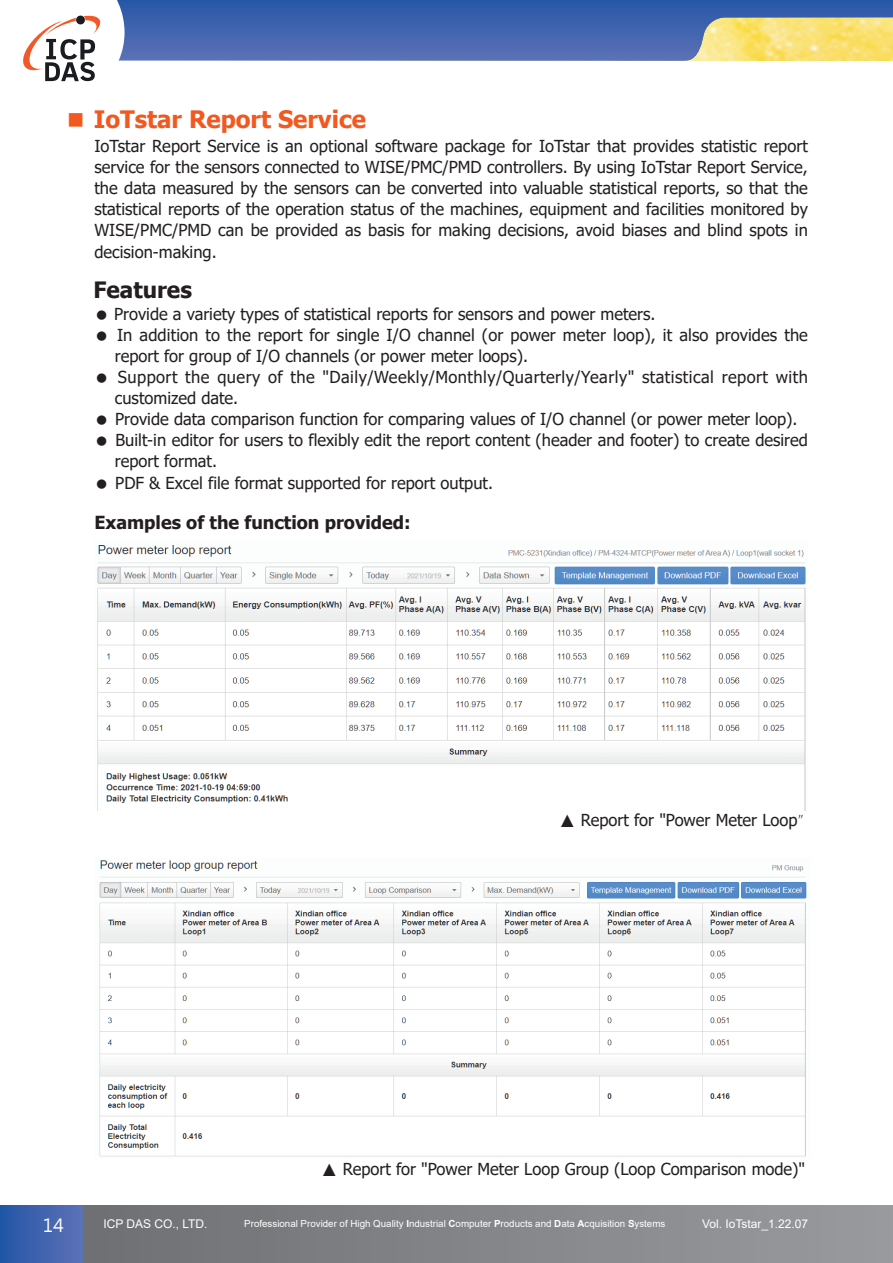
<style>
.page{position:relative;width:893px;height:1263px;background:#fff}
.page>*{position:absolute;margin:0;border:0;box-sizing:border-box;transform-origin:0 0}
.t1{font:700 24px "Tahoma";color:#f15921}
.t2{font:700 22.5px "Tahoma";color:#231f20}
.t3{font:700 18px "Tahoma";color:#231f20}
.t4{font:18px "Microsoft Jheng Hei";color:#fff}
.t5{font:16.5px/21.1px "Tahoma";color:#231f20;text-align:justify}
.t6{font:12px "Arial";color:#fff}
.t7{font:9.75px "Arial";color:#fff}
.s1{font-family:"Microsoft Jheng Hei";font-size:18px}
.s2{font-family:"Adobe Ming Std";font-weight:300}
.s3{font-weight:700}
</style>
<div class="page">
<svg style="left:125px;top:0;width:768px;height:61px;background:#617aa4"></svg>
<div style="left:83px;top:1205px;width:810px;height:58px;background:linear-gradient(to right,#6e7073,#999b9e)"></div>
<div style="left:0;top:1205px;width:82px;height:58px;background:linear-gradient(to right,#2256a6,#5c71b7)"></div>
<svg style="left:23px;top:0;width:102px;height:82px"></svg>
<img style="left:97px;top:545px;width:709px;height:266px">
<img style="left:99px;top:860px;width:708px;height:297px">
<h1 class="t1" style="left:94px;top:102px;width:274px">IoTstar Report Service</h1>
<p class="t5" style="left:94px;top:136px;width:715px">IoTstar Report Service is an optional software package for IoTstar that provides statistic report service for the sensors connected to WISE/PMC/PMD controllers. By using IoTstar Report Service, the data measured by the sensors can be converted into valuable statistical reports, so that the statistical reports of the operation status of the machines, equipment and facilities monitored by WISE/PMC/PMD can be provided as basis for making decisions, avoid biases and blind spots in decision-making.</p>
<h2 class="t2" style="left:94px;top:274px;width:100px">Features</h2>
<p class="t5" style="left:114px;top:305px;width:695px;text-align:left">Provide a variety types of statistical reports for sensors and power meters.<br>In addition to the report for single I/O channel (or power meter loop), it also provides the report for group of I/O channels (or power meter loops).<br>Support the query of the "Daily/Weekly/Monthly/Quarterly/Yearly" statistical report with customized date.<br>Provide data comparison function for comparing values of I/O channel (or power meter loop).<br>Built-in editor for users to flexibly edit the report content (header and footer) to create desired report format.<br>PDF &amp; Excel file format supported for report output.</p>
<p class="t3" style="left:94px;top:510px;width:318px">Examples of the function provided:</p>
<p class="t5" style="left:558px;top:811px;width:247px"><span class="s1">▲</span> Report for "Power Meter Loop<span class="s2">"</span></p>
<p class="t5" style="left:320px;top:1159px;width:486px"><span class="s1">▲</span> Report for "Power Meter Loop Group (Loop Comparison mode)"</p>
<p class="t4" style="left:43px;top:1214px;width:22px">14</p>
<p class="t6" style="left:103px;top:1215px;width:106px">ICP DAS CO., LTD.</p>
<p class="t7" style="left:244px;top:1216px;width:423px">Professional Provider of High Quality <span class="s3">I</span>ndustrial <span class="s3">C</span>omputer <span class="s3">P</span>roducts and <span class="s3">D</span>ata <span class="s3">A</span>cquisition <span class="s3">S</span>ystems</p>
<p class="t6" style="left:702px;top:1215px;width:108px">Vol. IoTstar_1.22.07</p>
</div>
